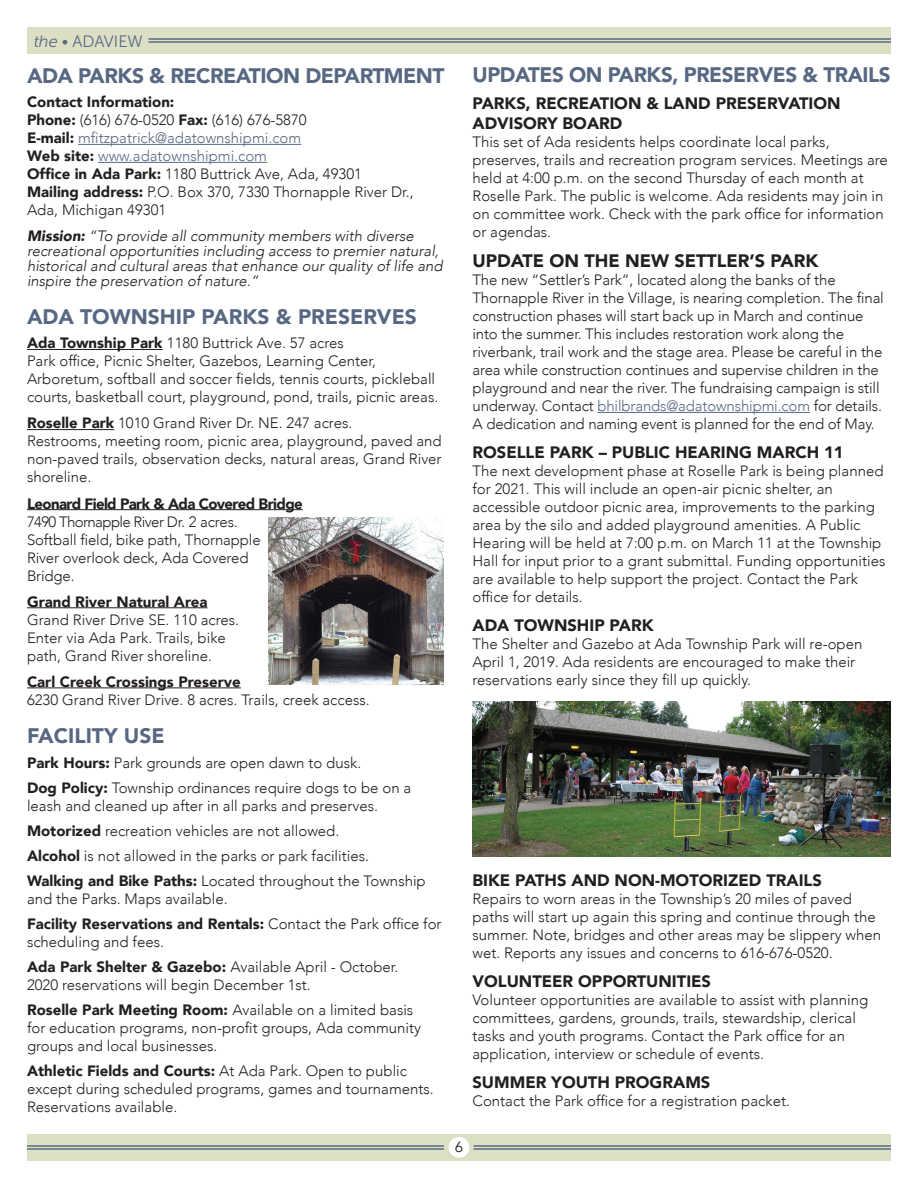
<style>
.page{position:relative;width:918px;height:1188px;background:#fff}
.page>*{position:absolute;margin:0;border:0;box-sizing:border-box;transform-origin:0 0}
.body{font:900 21px "Avenir";letter-spacing:-.02em;color:#586883}
.body-2{font:900 21px "Avenir";color:#586883}
.body-3{font:900 18px "Avenir";color:#231f20}
.body-4{font:900 16.5px/19.8px "Avenir";color:#231f20}
.t1{font:16.5px "Museo Sans Rounded 300";color:#586883}
.body-5{font:300 15px/18px "Avenir";color:#231f20}
.body-6{font:italic 300 15px/15px "Avenir";color:#231f20}
.t2{font:15px "Avenir";color:#231f20}
.s1{font-style:italic}
.s2{font-weight:900}
.s3{color:#586883}
</style>
<div class="page">
<div style="left:27px;top:27px;width:864px;height:27px;background:#dddfc5"></div>
<div style="left:27px;top:1134px;width:864px;height:27px;background:#dddfc5"></div>
<hr style="left:27px;top:1145px;width:417px;height:2px;background:#586883">
<hr style="left:27px;top:1148px;width:417px;height:2px;background:#586883">
<div style="left:449px;top:1137px;width:20px;height:21px;background:#fff;border-radius:50%"></div>
<hr style="left:474px;top:1145px;width:417px;height:2px;background:#586883">
<hr style="left:474px;top:1148px;width:417px;height:2px;background:#586883">
<hr style="left:148px;top:38px;width:743px;height:2px;background:#586883">
<hr style="left:148px;top:41px;width:743px;height:2px;background:#586883">
<hr style="left:78px;top:144px;width:223px;height:1px;background:#586883">
<hr style="left:98px;top:162px;width:169px;height:1px;background:#586883">
<hr style="left:27px;top:349px;width:136px;height:1px;background:#231f20">
<hr style="left:27px;top:429px;width:87px;height:1px;background:#231f20">
<hr style="left:27px;top:509px;width:276px;height:1px;background:#231f20">
<hr style="left:27px;top:607px;width:181px;height:1px;background:#231f20">
<hr style="left:27px;top:688px;width:214px;height:1px;background:#231f20">
<hr style="left:597px;top:412px;width:213px;height:1px;background:#586883">
<img style="left:268px;top:518px;width:176px;height:167px">
<img style="left:472px;top:701px;width:419px;height:155px">
<p class="t1" style="left:34px;top:32px;width:111px"><span class="s1">the</span> • ADAVIEW</p>
<p class="body" style="left:27px;top:57px;width:419px">ADA PARKS &amp; RECREATION DEPARTMENT</p>
<p class="body-5" style="left:27px;top:93px;width:388px"><span class="s2">Contact Information:<br>Phone:</span> (616) 676-0520 <span class="s2">Fax:</span> (616) 676-5870<br><span class="s2">E-mail:</span> <span class="s3">mfitzpatrick@adatownshipmi.com<br></span><span class="s2">Web site:</span> <span class="s3">www.adatownshipmi.com<br></span><span class="s2">Office in Ada Park:</span> 1180 Buttrick Ave, Ada, 49301<br><span class="s2">Mailing address:</span> P.O. Box 370, 7330 Thornapple River Dr., Ada, Michigan 49301</p>
<p class="body-6" style="left:27px;top:229px;width:417px"><span class="s2">Mission:</span> “To provide all community members with diverse recreational opportunities including access to premier natural, historical and cultural areas that enhance our quality of life and inspire the preservation of nature.”</p>
<p class="body-2" style="left:27px;top:298px;width:392px">ADA TOWNSHIP PARKS &amp; PRESERVES</p>
<p class="body-5" style="left:27px;top:334px;width:413px"><span class="s2">Ada Township Park</span> 1180 Buttrick Ave. 57 acres<br>Park office, Picnic Shelter, Gazebos, Learning Center, Arboretum, softball and soccer fields, tennis courts, pickleball courts, basketball court, playground, pond, trails, picnic areas.</p>
<p class="body-5" style="left:27px;top:414px;width:416px"><span class="s2">Roselle Park</span> 1010 Grand River Dr. NE. 247 acres.<br>Restrooms, meeting room, picnic area, playground, paved and non-paved trails, observation decks, natural areas, Grand River shoreline.</p>
<p class="body-5" style="left:27px;top:494px;width:277px"><span class="s2">Leonard Field Park &amp; Ada Covered Bridge<br></span>7490 Thornapple River Dr. 2 acres.<br>Softball field, bike path, Thornapple<br>River overlook deck, Ada Covered<br>Bridge.</p>
<p class="body-5" style="left:27px;top:593px;width:214px"><span class="s2">Grand River Natural Area<br></span>Grand River Drive SE. 110 acres.<br>Enter via Ada Park. Trails, bike path, Grand River shoreline.</p>
<p class="body-5" style="left:27px;top:673px;width:344px"><span class="s2">Carl Creek Crossings Preserve<br></span>6230 Grand River Drive. 8 acres. Trails, creek access.</p>
<p class="body-2" style="left:27px;top:718px;width:139px">FACILITY USE</p>
<p class="body-5" style="left:27px;top:754px;width:336px"><span class="s2">Park Hours:</span> Park grounds are open dawn to dusk.</p>
<p class="body-5" style="left:27px;top:779px;width:386px"><span class="s2">Dog Policy:</span> Township ordinances require dogs to be on a leash and cleaned up after in all parks and preserves.</p>
<p class="body-5" style="left:27px;top:822px;width:314px"><span class="s2">Motorized</span> recreation vehicles are not allowed.</p>
<p class="body-5" style="left:27px;top:847px;width:344px"><span class="s2">Alcohol</span> is not allowed in the parks or park facilities.</p>
<p class="body-5" style="left:27px;top:872px;width:400px"><span class="s2">Walking and Bike Paths:</span> Located throughout the Township and the Parks. Maps available.</p>
<p class="body-5" style="left:27px;top:915px;width:416px"><span class="s2">Facility Reservations and Rentals:</span> Contact the Park office for scheduling and fees.</p>
<p class="body-5" style="left:27px;top:958px;width:373px"><span class="s2">Ada Park Shelter &amp; Gazebo:</span> Available April - October.<br>2020 reservations will begin December 1st.</p>
<p class="body-5" style="left:27px;top:1001px;width:396px"><span class="s2">Roselle Park Meeting Room:</span> Available on a limited basis for education programs, non-profit groups, Ada community groups and local businesses.</p>
<p class="body-5" style="left:27px;top:1062px;width:408px"><span class="s2">Athletic Fields and Courts:</span> At Ada Park. Open to public except during scheduled programs, games and tournaments.<br>Reservations available.</p>
<p class="body" style="left:472px;top:57px;width:420px">UPDATES ON PARKS, PRESERVES &amp; TRAILS</p>
<p class="body-4" style="left:472px;top:93px;width:370px">PARKS, RECREATION &amp; LAND PRESERVATION<br>ADVISORY BOARD</p>
<p class="body-5" style="left:472px;top:133px;width:417px">This set of Ada residents helps coordinate local parks, preserves, trails and recreation program services. Meetings are held at 4:00 p.m. on the second Thursday of each month at Roselle Park. The public is welcome. Ada residents may join in on committee work. Check with the park office for information or agendas.</p>
<p class="body-3" style="left:472px;top:246px;width:347px">UPDATE ON THE NEW SETTLER’S PARK</p>
<p class="body-5" style="left:472px;top:271px;width:413px">The new “Settler’s Park”, located along the banks of the Thornapple River in the Village, is nearing completion. The final construction phases will start back up in March and continue into the summer. This includes restoration work along the riverbank, trail work and the stage area. Please be careful in the area while construction continues and supervise children in the playground and near the river. The fundraising campaign is still underway. Contact <span class="s3">bhilbrands@adatownshipmi.com</span> for details.<br>A dedication and naming event is planned for the end of May.</p>
<p class="body-4" style="left:472px;top:442px;width:373px">ROSELLE PARK – PUBLIC HEARING MARCH 11</p>
<p class="body-5" style="left:472px;top:462px;width:414px">The next development phase at Roselle Park is being planned for 2021. This will include an open-air picnic shelter, an accessible outdoor picnic area, improvements to the parking area by the silo and added playground amenities. A Public Hearing will be held at 7:00 p.m. on March 11 at the Township Hall for input prior to a grant submittal. Funding opportunities are available to help support the project. Contact the Park office for details.</p>
<p class="body-4" style="left:472px;top:615px;width:183px">ADA TOWNSHIP PARK</p>
<p class="body-5" style="left:472px;top:635px;width:391px">The Shelter and Gazebo at Ada Township Park will re-open<br>April 1, 2019. Ada residents are encouraged to make their reservations early since they fill up quickly.</p>
<p class="body-4" style="left:472px;top:870px;width:351px">BIKE PATHS AND NON-MOTORIZED TRAILS</p>
<p class="body-5" style="left:472px;top:890px;width:410px">Repairs to worn areas in the Township’s 20 miles of paved paths will start up again this spring and continue through the summer. Note, bridges and other areas may be slippery when wet. Reports any issues and concerns to 616-676-0520.</p>
<p class="body-4" style="left:472px;top:971px;width:240px">VOLUNTEER OPPORTUNITIES</p>
<p class="body-5" style="left:472px;top:991px;width:397px">Volunteer opportunities are available to assist with planning committees, gardens, grounds, trails, stewardship, clerical tasks and youth programs. Contact the Park office for an application, interview or schedule of events.</p>
<p class="body-4" style="left:472px;top:1072px;width:239px">SUMMER YOUTH PROGRAMS</p>
<p class="body-5" style="left:472px;top:1092px;width:319px">Contact the Park office for a registration packet.</p>
<p class="t2" style="left:455px;top:1138px;width:10px">6</p>
</div>
